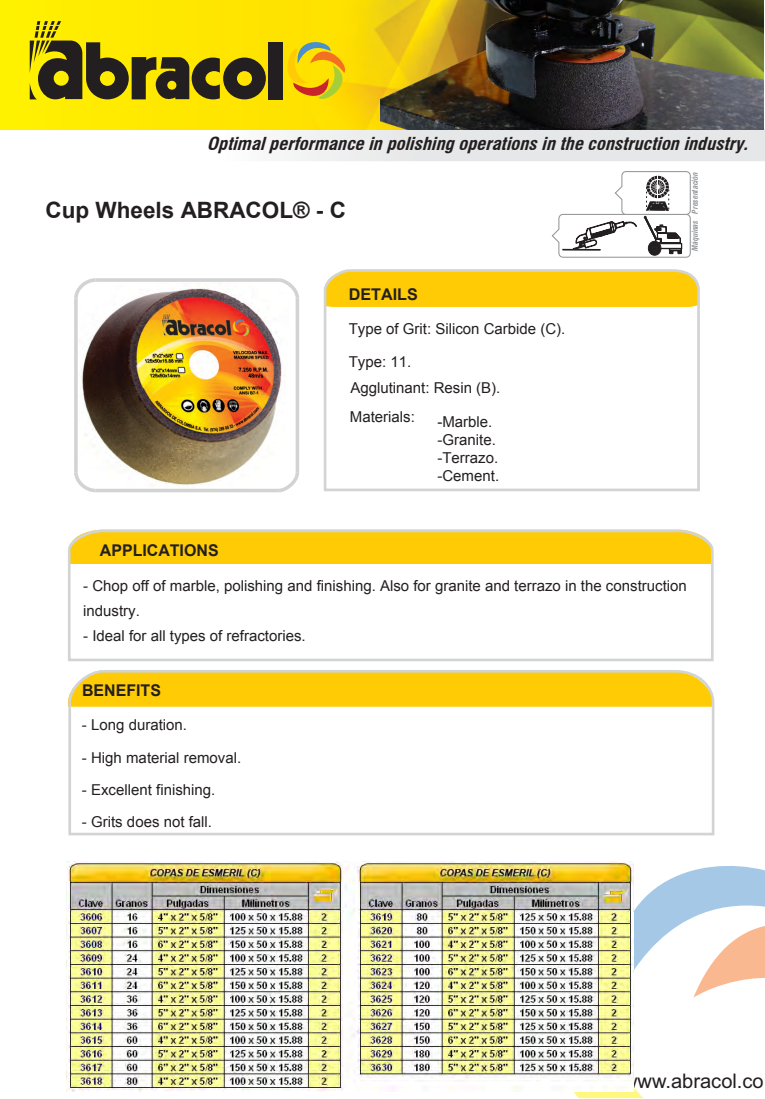
<style>
.page{position:relative;width:765px;height:1099px;background:#fff}
.page>*{position:absolute;margin:0;border:0;box-sizing:border-box;transform-origin:0 0}
.t1{font:700 22.5px "Arial";color:#231f20}
.t2{font:20.12px "Arial";color:#231f20}
.t3{font:italic 700 17.5px "Swis 721 Cn BT";color:#231f20;scale:1.07 1}
.t4{font:700 16.12px "Arial";color:#231f20}
.t5{font:15px/18px "Arial";color:#231f20}
.t6{font:italic 700 condensed 7.88px "Swiss 721 BT";color:#949698}
</style>
<div class="page">
<div style="left:0;top:0;width:764px;height:130px;background:#ffe900"></div>
<img style="left:312px;top:0;width:69px;height:130px">
<img style="left:381px;top:0;width:383px;height:130px">
<div style="left:269px;top:42px;width:14px;height:57px;background:#231f20"></div>
<svg style="left:30px;top:21px;width:236px;height:79px"></svg>
<svg style="left:278px;top:34px;width:81px;height:74px"></svg>
<svg style="left:551px;top:171px;width:140px;height:87px"></svg>
<img style="left:81px;top:288px;width:201px;height:201px">
<hr style="left:95px;top:278px;width:184px;height:4px;background:#d1d3d4">
<svg style="left:275px;top:278px;width:24px;height:24px"></svg>
<hr style="left:296px;top:298px;width:3px;height:174px;background:#d1d3d4">
<svg style="left:275px;top:468px;width:24px;height:25px"></svg>
<hr style="left:95px;top:489px;width:184px;height:3px;background:#d1d3d4">
<svg style="left:74px;top:468px;width:25px;height:25px"></svg>
<hr style="left:74px;top:298px;width:4px;height:174px;background:#d1d3d4">
<svg style="left:74px;top:278px;width:25px;height:24px"></svg>
<svg style="left:574px;top:866px;width:191px;height:232px"></svg>
<div style="left:324px;top:289px;width:376px;height:202px;border:3px solid #d1d3d4"></div>
<svg style="left:323px;top:269px;width:377px;height:38px;background:#fbcd1b"></svg>
<hr style="left:69px;top:563px;width:643px;height:1px;background:#ffcb04">
<div style="left:68px;top:548px;width:646px;height:113px;border:3px solid #d1d3d4"></div>
<svg style="left:68px;top:529px;width:646px;height:34px;background:#fbcd1c"></svg>
<div style="left:68px;top:701px;width:646px;height:134px;border:3px solid #d1d3d4"></div>
<svg style="left:67px;top:670px;width:648px;height:36px;background:#fbcc1a"></svg>
<img style="left:66px;top:861px;width:568px;height:230px">
<p class="t3" style="left:207px;top:134px;width:512px">Optimalperformanceinpolishingoperationsintheconstructionindustry.</p>
<p class="t6" style="left:692px;top:251px;width:81px;rotate:-90deg">Máquinas Presentación</p>
<p class="t4" style="left:349px;top:284px;width:71px">DETAILS</p>
<p class="t5" style="left:349px;top:319px;width:218px">Type of Grit: Silicon Carbide (C).</p>
<p class="t5" style="left:349px;top:349px;width:153px;line-height:25.5px">Type: 11.<br>Agglutinant: Resin (B).</p>
<h1 class="t1" style="left:46px;top:195px;width:302px">Cup Wheels ABRACOL® - C</h1>
<p class="t4" style="left:100px;top:539px;width:120px">APPLICATIONS</p>
<p class="t5" style="left:350px;top:408px;width:67px">Materials:</p>
<p class="t5" style="left:437px;top:414px;width:63px">-Marble. -Granite. -Terrazo. -Cement.</p>
<p class="t5" style="left:83px;top:573px;width:605px;line-height:25.1px">- Chop off of marble, polishing and finishing. Also for granite and terrazo in the construction industry.</p>
<p class="t5" style="left:83px;top:627px;width:224px">- Ideal for all types of refractories.</p>
<p class="t4" style="left:82px;top:680px;width:80px">BENEFITS</p>
<p class="t5" style="left:82px;top:716px;width:107px">- Long duration.</p>
<p class="t5" style="left:82px;top:748px;width:161px">- High material removal.</p>
<p class="t5" style="left:82px;top:780px;width:135px">- Excellent finishing.</p>
<p class="t5" style="left:82px;top:813px;width:132px">- Grits does not fall.</p>
<h2 class="t2" style="left:623px;top:1073px;width:142px">www.abracol.co</h2>
</div>
